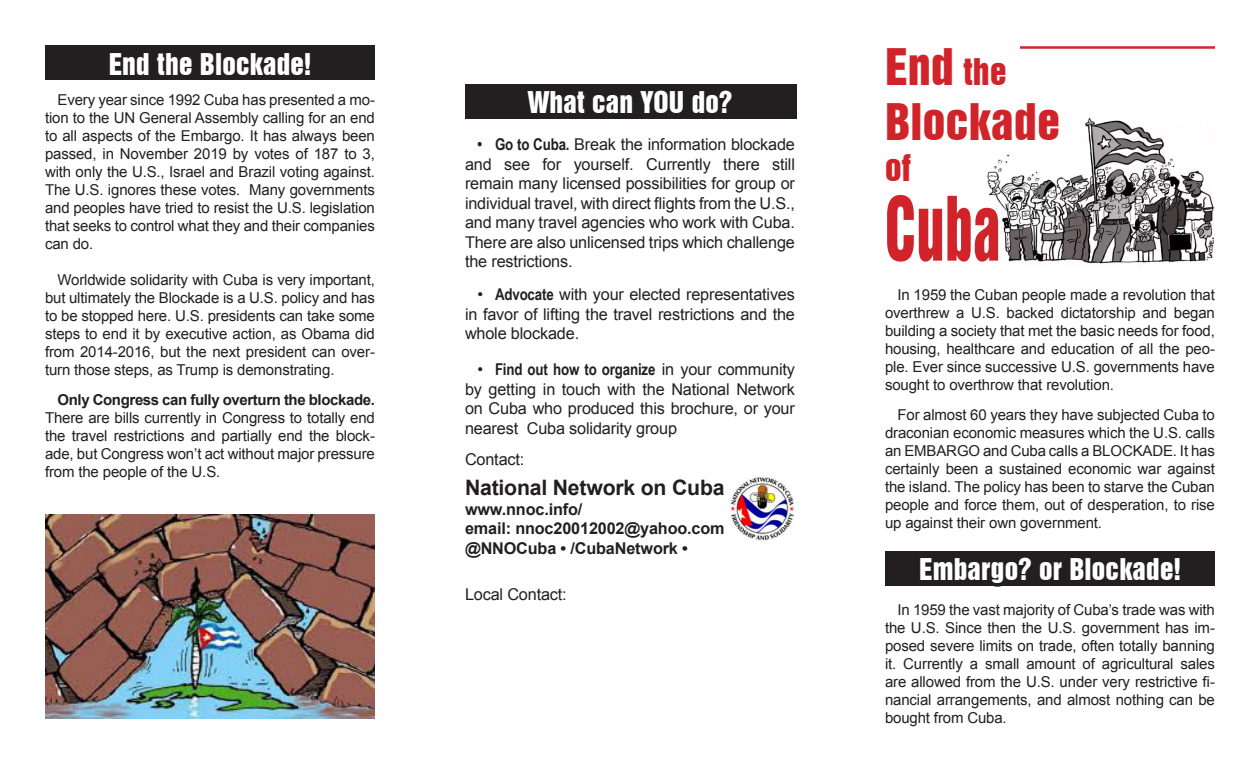
<style>
.page{position:relative;width:1260px;height:765px;background:#fff}
.page>*{position:absolute;margin:0;border:0;box-sizing:border-box;transform-origin:0 0}
.Subhead{font:81px "Swiss 921 BT Regular A";color:#d1232a;scale:.69 1}
.Subhead-2{font:46.25px/55.5px "Swiss 921 BT Regular A";letter-spacing:.01em;color:#d1232a}
.Subhead-3{font:33.75px "Swiss 921 BT Regular A";color:#d1232a}
.Subhead-4{font:27.5px "Swiss 921 BT Regular A";letter-spacing:.01em;color:#fff}
.t1{font:700 21.25px "Arial";letter-spacing:-.01em;color:#231f20}
.t2{font:16.25px/19.5px "Arial";letter-spacing:-.01em;color:#231f20;text-align:justify}
.t3{font:700 16.25px/19.5px "Arial";letter-spacing:-.01em;color:#231f20}
.t4{font:15px/18px "Arial";letter-spacing:-.01em;color:#231f20;text-align:justify}
.s1{font-weight:700}
.s2{font-family:"Arial Narrow";font-weight:700}
.s3{font-size:33.75px}
</style>
<div class="page">
<div style="left:45px;top:45px;width:330px;height:34px;background:#231f20"></div>
<div style="left:465px;top:84px;width:331px;height:35px;background:#231f20"></div>
<div style="left:885px;top:551px;width:330px;height:35px;background:#231f20"></div>
<img style="left:984px;top:117px;width:230px;height:148px">
<svg style="left:102px;top:79px;width:216px;height:1px"></svg>
<hr style="left:1020px;top:46px;width:195px;height:3px;background:#d1232a">
<img style="left:730px;top:477px;width:65px;height:63px">
<img style="left:45px;top:515px;width:330px;height:204px">
<p class="Subhead-4" style="left:109px;top:46px;width:204px">End the Blockade!</p>
<p class="t4" style="left:45px;top:91px;width:331px;text-indent:12px">Every year since 1992 Cuba has presented a mo&shy;tion to the UN General Assembly calling for an end to all aspects of the Embargo. It has always been passed, in November 2019 by votes of 187 to 3, with only the U.S., Israel and Brazil voting against.<br>The U.S. ignores these votes. Many governments and peoples have tried to resist the U.S. legislation that seeks to control what they and their companies can do.</p>
<p class="t4" style="left:45px;top:271px;width:331px;text-indent:12px">Worldwide solidarity with Cuba is very important, but ultimately the Blockade is a U.S. policy and has to be stopped here. U.S. presidents can take some steps to end it by executive action, as Obama did from 2014-2016, but the next president can over&shy;turn those steps, as Trump is demonstrating.</p>
<p class="t4" style="left:45px;top:391px;width:332px;text-indent:12px"><span class="s1">Only Congress can fully overturn the blockade.<br></span>There are bills currently in Congress to totally end the travel restrictions and partially end the block&shy;ade, but Congress won’t act without major pressure from the people of the U.S.</p>
<p class="Subhead-4" style="left:528px;top:84px;width:206px">What can YOU do?</p>
<p class="t2" style="left:465px;top:135px;width:331px;text-indent:12px"><span class="s2">• Go to Cuba.</span> Break the information blockade and see for yourself. Currently there still remain many licensed possibilities for group or individual travel, with direct flights from the U.S., and many travel agencies who work with Cuba.<br>There are also unlicensed trips which challenge the restrictions.</p>
<p class="t2" style="left:465px;top:285px;width:332px;text-indent:12px">• <span class="s2">Advocate</span> with your elected representatives in favor of lifting the travel restrictions and the whole blockade.</p>
<p class="t2" style="left:465px;top:360px;width:331px;text-indent:12px">• <span class="s2">Find out how to organize</span> in your community by getting in touch with the National Network on Cuba who produced this brochure, or your nearest Cuba solidarity group</p>
<p class="t2" style="left:465px;top:450px;width:61px">Contact:</p>
<p class="t1" style="left:465px;top:473px;width:261px">National Network on Cuba</p>
<p class="t3" style="left:465px;top:500px;width:261px">www.nnoc.info/<br>email: nnoc20012002@yahoo.com @NNOCuba • /CubaNetwork •</p>
<p class="t2" style="left:465px;top:585px;width:103px">Local Contact:</p>
<p class="Subhead-2" style="left:885px;top:38px;width:176px">End <span class="s3">the<br></span>Blockade</p>
<p class="Subhead-3" style="left:885px;top:145px;width:27px">of</p>
<p class="Subhead" style="left:885px;top:176px;width:169px">Cuba</p>
<p class="t4" style="left:885px;top:286px;width:331px;text-indent:12px">In 1959 the Cuban people made a revolution that overthrew a U.S. backed dictatorship and began building a society that met the basic needs for food, housing, healthcare and education of all the peo&shy;ple. Ever since successive U.S. governments have sought to overthrow that revolution.</p>
<p class="t4" style="left:885px;top:406px;width:331px;text-indent:12px">For almost 60 years they have subjected Cuba to draconian economic measures which the U.S. calls an EMBARGO and Cuba calls a BLOCKADE. It has certainly been a sustained economic war against the island. The policy has been to starve the Cuban people and force them, out of desperation, to rise up against their own government.</p>
<p class="Subhead-4" style="left:919px;top:551px;width:263px">Embargo? or Blockade!</p>
<p class="t4" style="left:885px;top:601px;width:331px;text-indent:12px">In 1959 the vast majority of Cuba’s trade was with the U.S. Since then the U.S. government has im&shy;posed severe limits on trade, often totally banning it. Currently a small amount of agricultural sales are allowed from the U.S. under very restrictive fi&shy;nancial arrangements, and almost nothing can be bought from Cuba.</p>
</div>
